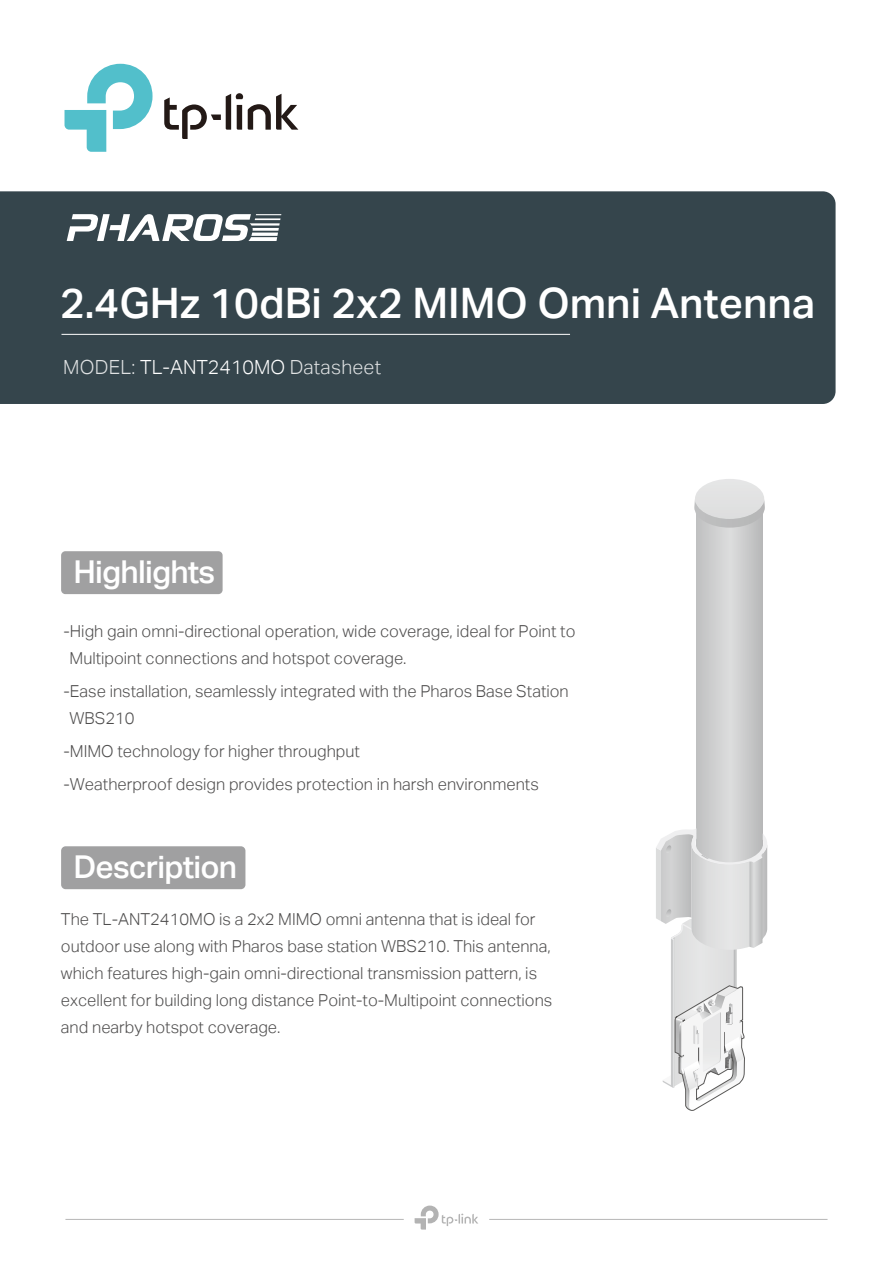
<style>
.page{position:relative;width:893px;height:1263px;background:#fff}
.page>*{position:absolute;margin:0;border:0;box-sizing:border-box;transform-origin:0 0}
.t1{font:500 42px "Aktiv Grotesk Trial";color:#fff}
.t2{font:500 31.5px "Aktiv Grotesk Trial";letter-spacing:-.025em;color:#fff}
.t3{font:300 19.5px "Aktiv Grotesk Trial";letter-spacing:.015em;color:rgb(255 255 255/.85)}
.t4{font:300 16.5px/27px "Aktiv Grotesk Trial";color:#4e4d4d}
.s1{color:#fff}
</style>
<div class="page">
<div style="left:61px;top:551px;width:162px;height:43px;background:#a0a0a1;border-radius:4px"></div>
<div style="left:61px;top:846px;width:184px;height:43px;background:#a0a0a1;border-radius:5px"></div>
<div style="left:0;top:191px;width:836px;height:213px;background:#35454c"></div>
<svg style="left:67px;top:214px;width:214px;height:27px"></svg>
<hr style="left:62px;top:334px;width:508px;height:1px;background:#fff">
<svg style="left:65px;top:64px;width:88px;height:88px"></svg>
<svg style="left:164px;top:93px;width:134px;height:46px"></svg>
<hr style="left:65px;top:1219px;width:339px;height:1px;background:#b6b6b6">
<hr style="left:489px;top:1219px;width:338px;height:1px;background:#b6b6b6">
<svg style="left:415px;top:1205px;width:63px;height:24px"></svg>
<svg style="left:696px;top:528px;width:67px;height:300px;background:#cbcccc"></svg>
<svg style="left:694px;top:479px;width:71px;height:49px;background:#dbdbdc"></svg>
<svg style="left:656px;top:828px;width:111px;height:283px"></svg>
<h1 class="t1" style="left:60px;top:279px;width:756px">2.4GHz 10dBi 2x2 MIMO Omni Antenna</h1>
<p class="t3" style="left:63px;top:355px;width:319px">MODEL: <span class="s1">TL-ANT2410MO</span> Datasheet</p>
<h2 class="t2" style="left:74px;top:554px;width:143px">Highlights</h2>
<p class="t4" style="left:70px;top:618px;width:507px;text-indent:-6px">-High gain omni-directional operation, wide coverage, ideal for Point to<br>Multipoint connections and hotspot coverage.</p>
<p class="t4" style="left:70px;top:678px;width:501px;text-indent:-6px">-Ease installation, seamlessly integrated with the Pharos Base Station<br>WBS210</p>
<p class="t4" style="left:64px;top:735px;width:477px;line-height:33px">-MIMO technology for higher throughput<br>-Weatherproof design provides protection in harsh environments</p>
<h2 class="t2" style="left:74px;top:849px;width:165px">Description</h2>
<p class="t4" style="left:61px;top:906px;width:493px">The TL-ANT2410MO is a 2x2 MIMO omni antenna that is ideal for outdoor use along with Pharos base station WBS210. This antenna, which features high-gain omni-directional transmission pattern, is excellent for building long distance Point-to-Multipoint connections and nearby hotspot coverage.</p>
</div>
